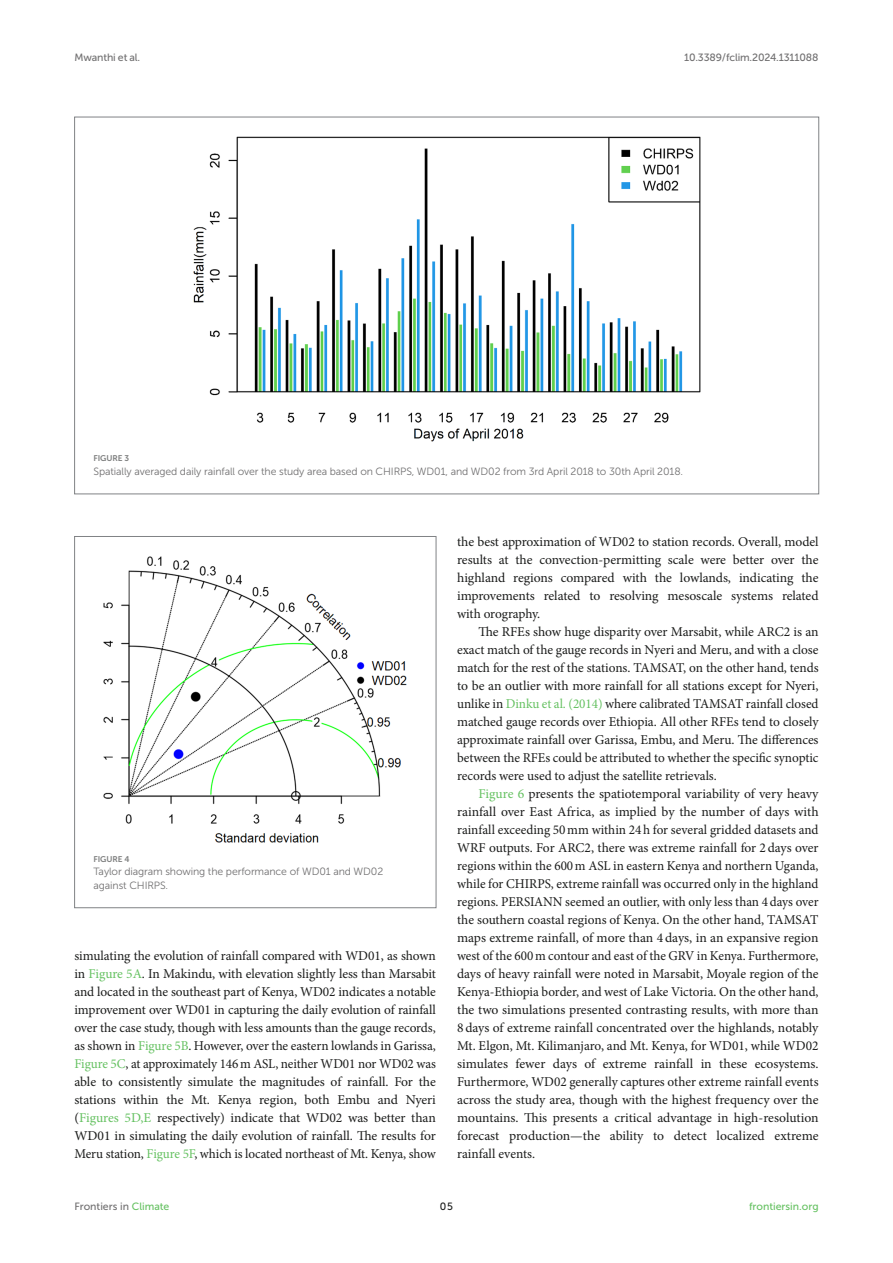
<style>
.page{position:relative;width:893px;height:1263px;background:#fff}
.page>*{position:absolute;margin:0;border:0;box-sizing:border-box;transform-origin:0 0}
.TEXT{font:13.5px/18px "Minion Pro";letter-spacing:-.005em;color:#1b1c1b;text-align:justify}
.FIG_LEG{font:10.5px/13.5px "Museo Sans 300";letter-spacing:-.01em;color:#706f70}
.t1{font:10.5px "Museo Sans 500";letter-spacing:-.015em;color:#706f70}
.t2{font:10.5px "Museo Sans 500";color:#65c161}
.t3{font:10.5px "Museo Sans 500";color:#1b1c1b}
.FIG_HD{font:8.25px "Museo Sans 700";letter-spacing:-.01em;color:#7e7f7f}
.s1{color:#65c161}
</style>
<div class="page">
<img style="left:193px;top:136px;width:508px;height:306px">
<img style="left:103px;top:556px;width:304px;height:287px">
<div style="left:74px;top:536px;width:362px;height:372px;border:1px solid #808285"></div>
<p class="t1" style="left:74px;top:51px;width:67px">Mwanthi et al.</p>
<p class="t1" style="left:684px;top:51px;width:136px">10.3389/fclim.2024.1311088</p>
<p class="FIG_HD" style="left:94px;top:454px;width:37px">FIGURE 3</p>
<p class="FIG_LEG" style="left:94px;top:465px;width:591px">Spatially averaged daily rainfall over the study area based on CHIRPS, WD01, and WD02 from 3rd April 2018 to 30th April 2018.</p>
<p class="FIG_HD" style="left:94px;top:854px;width:37px">FIGURE 4</p>
<p class="FIG_LEG" style="left:94px;top:865px;width:291px">Taylor diagram showing the performance of WD01 and WD02 against CHIRPS.</p>
<p class="TEXT" style="left:74px;top:947px;width:363px">simulating the evolution of rainfall compared with WD01, as shown in <span class="s1">Figure 5A</span>. In Makindu, with elevation slightly less than Marsabit and located in the southeast part of Kenya, WD02 indicates a notable improvement over WD01 in capturing the daily evolution of rainfall over the case study, though with less amounts than the gauge records, as shown in <span class="s1">Figure 5B</span>. However, over the eastern lowlands in Garissa, <span class="s1">Figure 5C</span>, at approximately 146m ASL, neither WD01 nor WD02 was able to consistently simulate the magnitudes of rainfall. For the stations within the Mt. Kenya region, both Embu and Nyeri (<span class="s1">Figures 5D,E</span> respectively) indicate that WD02 was better than WD01 in simulating the daily evolution of rainfall. The results for Meru station, <span class="s1">Figure 5F</span>, which is located northeast of Mt. Kenya, show</p>
<p class="TEXT" style="left:457px;top:533px;width:363px">the best approximation of WD02 to station records. Overall, model results at the convection-permitting scale were better over the highland regions compared with the lowlands, indicating the improvements related to resolving mesoscale systems related with orography.</p>
<p class="TEXT" style="left:457px;top:623px;width:363px;text-indent:21px">The RFEs show huge disparity over Marsabit, while ARC2 is an exact match of the gauge records in Nyeri and Meru, and with a close match for the rest of the stations. TAMSAT, on the other hand, tends to be an outlier with more rainfall for all stations except for Nyeri, unlike in <span class="s1">Dinku et al. (2014)</span> where calibrated TAMSAT rainfall closed matched gauge records over Ethiopia. All other RFEs tend to closely approximate rainfall over Garissa, Embu, and Meru. The differences between the RFEs could be attributed to whether the specific synoptic records were used to adjust the satellite retrievals.</p>
<p class="TEXT" style="left:457px;top:785px;width:363px;text-indent:21px"><span class="s1">Figure 6</span> presents the spatiotemporal variability of very heavy rainfall over East Africa, as implied by the number of days with rainfall exceeding 50mm within 24h for several gridded datasets and WRF outputs. For ARC2, there was extreme rainfall for 2days over regions within the 600m ASL in eastern Kenya and northern Uganda, while for CHIRPS, extreme rainfall was occurred only in the highland regions. PERSIANN seemed an outlier, with only less than 4days over the southern coastal regions of Kenya. On the other hand, TAMSAT maps extreme rainfall, of more than 4days, in an expansive region west of the 600m contour and east of the GRV in Kenya. Furthermore, days of heavy rainfall were noted in Marsabit, Moyale region of the Kenya-Ethiopia border, and west of Lake Victoria. On the other hand, the two simulations presented contrasting results, with more than 8days of extreme rainfall concentrated over the highlands, notably Mt. Elgon, Mt. Kilimanjaro, and Mt. Kenya, for WD01, while WD02 simulates fewer days of extreme rainfall in these ecosystems.<br>Furthermore, WD02 generally captures other extreme rainfall events across the study area, though with the highest frequency over the mountains. This presents a critical advantage in high-resolution forecast production—the ability to detect localized extreme rainfall events.</p>
<p class="t1" style="left:74px;top:1200px;width:97px">Frontiers in <span class="s1">Climate</span></p>
<p class="t3" style="left:440px;top:1200px;width:14px">05</p>
<p class="t2" style="left:749px;top:1200px;width:71px">frontiersin.org</p>
</div>
